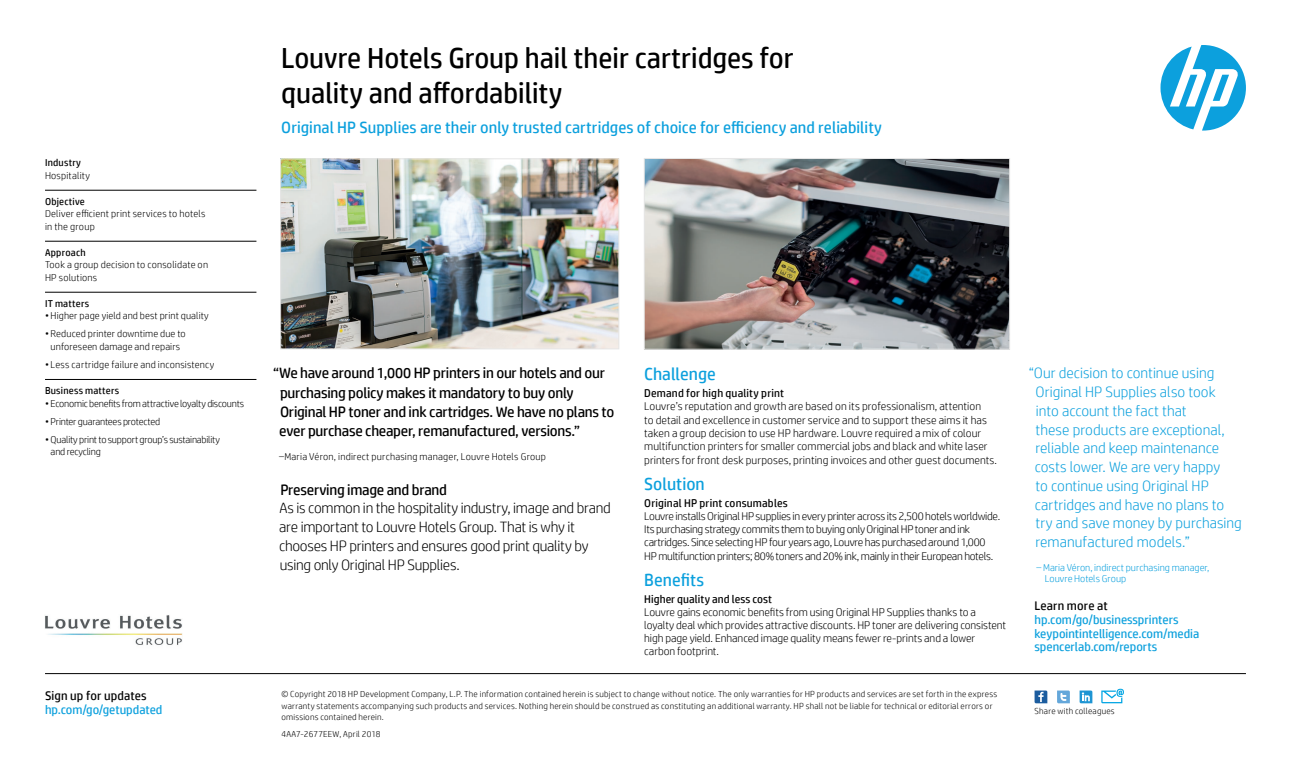
<style>
.page{position:relative;width:1291px;height:765px;background:#fff}
.page>*{position:absolute;margin:0;border:0;box-sizing:border-box;transform-origin:0 0}
.t1{font:29px/35px "HP Simplified";color:#000}
.Subhead_14_16_bold_b{font:17.5px "HP Simplified";color:#0ca0dd}
.Body{font:17.5px "HP Simplified";color:#0ca0dd}
.Subhead_14_16_bold_b-2{font:16.25px "HP Simplified";color:#0ca0dd}
.Body-2{font:300 15px/18.8px "HP Simplified";color:#0ca0dd}
.Cover_quote_14_16{font:15px/19.4px "HP Simplified";letter-spacing:-.02em;color:#000}
.Cover_quote_14_16-2{font:300 15px/18.8px "HP Simplified";letter-spacing:-.02em;color:#000}
.Body-3{font:12.5px/13.8px "HP Simplified";color:#0ca0dd}
.Call_to_action_10_11{font:12.5px/13.8px "HP Simplified";color:#0ca0dd}
.Body-4{font:300 11.25px/13.2px "HP Simplified";letter-spacing:-.005em;color:#000}
.Body-5{font:300 11.25px/13.4px "HP Simplified";letter-spacing:-.025em;color:#000}
.Body_header_bold{font:11.25px "HP Simplified";letter-spacing:.015em;color:#000}
.Cover_quote_attribut{font:300 10px/12.5px "HP Simplified";letter-spacing:.01em;color:#000;text-align:center}
.Cover_quote_attribut-2{font:300 10px/12.5px "HP Simplified";letter-spacing:-.02em;color:#000}
.Sidebar_body_w__rule{font:300 10px/12.5px "HP Simplified";letter-spacing:.02em;color:#000}
.Body-6{font:300 10px/11.2px "HP Simplified";color:#0ca0dd}
.Sidebar_header{font:10px "HP Simplified";letter-spacing:.02em;color:#000}
.Legal_7_9{font:300 8.75px/11.2px "HP Simplified";letter-spacing:.025em;color:#000}
.s1{color:#000}
</style>
<div class="page">
<svg style="left:1160px;top:45px;width:85px;height:86px"></svg>
<img style="left:282px;top:160px;width:335px;height:187px">
<div style="left:280px;top:158px;width:339px;height:191px;border:1px solid #e6e6e6"></div>
<hr style="left:45px;top:190px;width:211px;height:1px;background:#000">
<hr style="left:45px;top:241px;width:211px;height:1px;background:#000">
<hr style="left:45px;top:292px;width:211px;height:1px;background:#000">
<hr style="left:45px;top:379px;width:211px;height:1px;background:#000">
<svg style="left:1034px;top:691px;width:13px;height:12px"></svg>
<svg style="left:1057px;top:691px;width:12px;height:12px"></svg>
<svg style="left:1079px;top:691px;width:13px;height:12px"></svg>
<svg style="left:1101px;top:689px;width:22px;height:14px"></svg>
<hr style="left:45px;top:673px;width:1200px;height:1px;background:#000">
<img style="left:45px;top:615px;width:137px;height:30px">
<img style="left:645px;top:160px;width:362px;height:188px">
<div style="left:643px;top:158px;width:366px;height:192px;border:1px solid #e6e6e6"></div>
<p class="Sidebar_header" style="left:45px;top:157px;width:38px">Industry</p>
<p class="Sidebar_body_w__rule" style="left:45px;top:169px;width:46px">Hospitality</p>
<p class="Sidebar_header" style="left:45px;top:196px;width:41px">Objective</p>
<p class="Sidebar_body_w__rule" style="left:45px;top:207px;width:162px">Deliver efficient print services to hotels in the group</p>
<p class="Sidebar_header" style="left:45px;top:247px;width:42px">Approach</p>
<p class="Sidebar_body_w__rule" style="left:45px;top:258px;width:165px">Took a group decision to consolidate on<br>HP solutions</p>
<p class="Sidebar_header" style="left:45px;top:298px;width:46px">IT matters</p>
<p class="Cover_quote_attribut" style="left:45px;top:309px;width:165px">• Higher page yield and best print quality</p>
<p class="Cover_quote_attribut" style="left:45px;top:328px;width:142px">• Reduced printer downtime due to unforeseen damage and repairs</p>
<p class="Cover_quote_attribut" style="left:45px;top:358px;width:171px">• Less cartridge failure and inconsistency</p>
<p class="Sidebar_header" style="left:45px;top:385px;width:76px">Business matters</p>
<p class="Cover_quote_attribut-2" style="left:45px;top:397px;width:201px">• Economic benefits from attractive loyalty discounts</p>
<p class="Cover_quote_attribut-2" style="left:45px;top:415px;width:117px">• Printer guarantees protected</p>
<p class="Cover_quote_attribut-2" style="left:51px;top:433px;width:171px;text-indent:-6px">• Quality print to support group’s sustainability and recycling</p>
<p class="t1" style="left:281px;top:40px;width:514px">Louvre Hotels Group hail their cartridges for quality and affordability</p>
<p class="Subhead_14_16_bold_b-2" style="left:281px;top:118px;width:602px">Original HP Supplies are their only trusted cartridges of choice for efficiency and reliability</p>
<p class="Cover_quote_14_16" style="left:279px;top:363px;width:336px;text-indent:-6px">“We have around 1,000 HP printers in our hotels and our purchasing policy makes it mandatory to buy only Original HP toner and ink cartridges. We have no plans to ever purchase cheaper, remanufactured, versions.”</p>
<p class="Cover_quote_attribut" style="left:279px;top:450px;width:268px">–Maria Véron, indirect purchasing manager, Louvre Hotels Group</p>
<p class="Cover_quote_14_16" style="left:280px;top:480px;width:168px">Preserving image and brand</p>
<p class="Cover_quote_14_16-2" style="left:279px;top:499px;width:333px">As is common in the hospitality industry, image and brand are important to Louvre Hotels Group. That is why it chooses HP printers and ensures good print quality by using only Original HP Supplies.</p>
<p class="Subhead_14_16_bold_b" style="left:644px;top:364px;width:73px">Challenge</p>
<p class="Body_header_bold" style="left:644px;top:387px;width:141px">Demand for high quality print</p>
<p class="Body-4" style="left:644px;top:400px;width:354px">Louvre’s reputation and growth are based on its professionalism, attention<br>to detail and excellence in customer service and to support these aims it has taken a group decision to use HP hardware. Louvre required a mix of colour multifunction printers for smaller commercial jobs and black and white laser printers for front desk purposes, printing invoices and other guest documents.</p>
<p class="Body" style="left:644px;top:474px;width:62px">Solution</p>
<p class="Body_header_bold" style="left:644px;top:496px;width:145px">Original HP print consumables</p>
<p class="Body-5" style="left:644px;top:509px;width:357px">Louvre installs Original HP supplies in every printer across its 2,500 hotels worldwide.<br>Its purchasing strategy commits them to buying only Original HP toner and ink cartridges. Since selecting HP four years ago, Louvre has purchased around 1,000<br>HP multifunction printers; 80% toners and 20% ink, mainly in their European hotels.</p>
<p class="Subhead_14_16_bold_b" style="left:644px;top:570px;width:61px">Benefits</p>
<p class="Body_header_bold" style="left:644px;top:593px;width:129px">Higher quality and less cost</p>
<p class="Body-4" style="left:644px;top:605px;width:363px">Louvre gains economic benefits from using Original HP Supplies thanks to a loyalty deal which provides attractive discounts. HP toner are delivering consistent high page yield. Enhanced image quality means fewer re-prints and a lower carbon footprint.</p>
<p class="Call_to_action_10_11" style="left:45px;top:689px;width:119px"><span class="s1">Sign up for updates </span>hp.com/go/getupdated</p>
<p class="Legal_7_9" style="left:281px;top:689px;width:717px">© Copyright 2018 HP Development Company, L.P. The information contained herein is subject to change without notice. The only warranties for HP products and services are set forth in the express warranty statements accompanying such products and services. Nothing herein should be construed as constituting an additional warranty. HP shall not be liable for technical or editorial errors or omissions contained herein.</p>
<p class="Legal_7_9" style="left:281px;top:728px;width:100px">4AA7-2677EEW, April 2018</p>
<p class="Body-2" style="left:1034px;top:364px;width:208px;text-indent:-6px">“Our decision to continue using<br>Original HP Supplies also took<br>into account the fact that<br>these products are exceptional, reliable and keep maintenance costs lower. We are very happy<br>to continue using Original HP cartridges and have no plans to try and save money by purchasing remanufactured models.”</p>
<p class="Body-6" style="left:1044px;top:562px;width:166px;text-indent:-8px">– Maria Véron, indirect purchasing manager,<br>Louvre Hotels Group</p>
<p class="Body-3" style="left:1034px;top:599px;width:166px"><span class="s1">Learn more at </span>hp.com/go/businessprinters keypointintelligence.com/media spencerlab.com/reports</p>
<p class="Legal_7_9" style="left:1034px;top:706px;width:82px">Share with colleagues</p>
</div>
